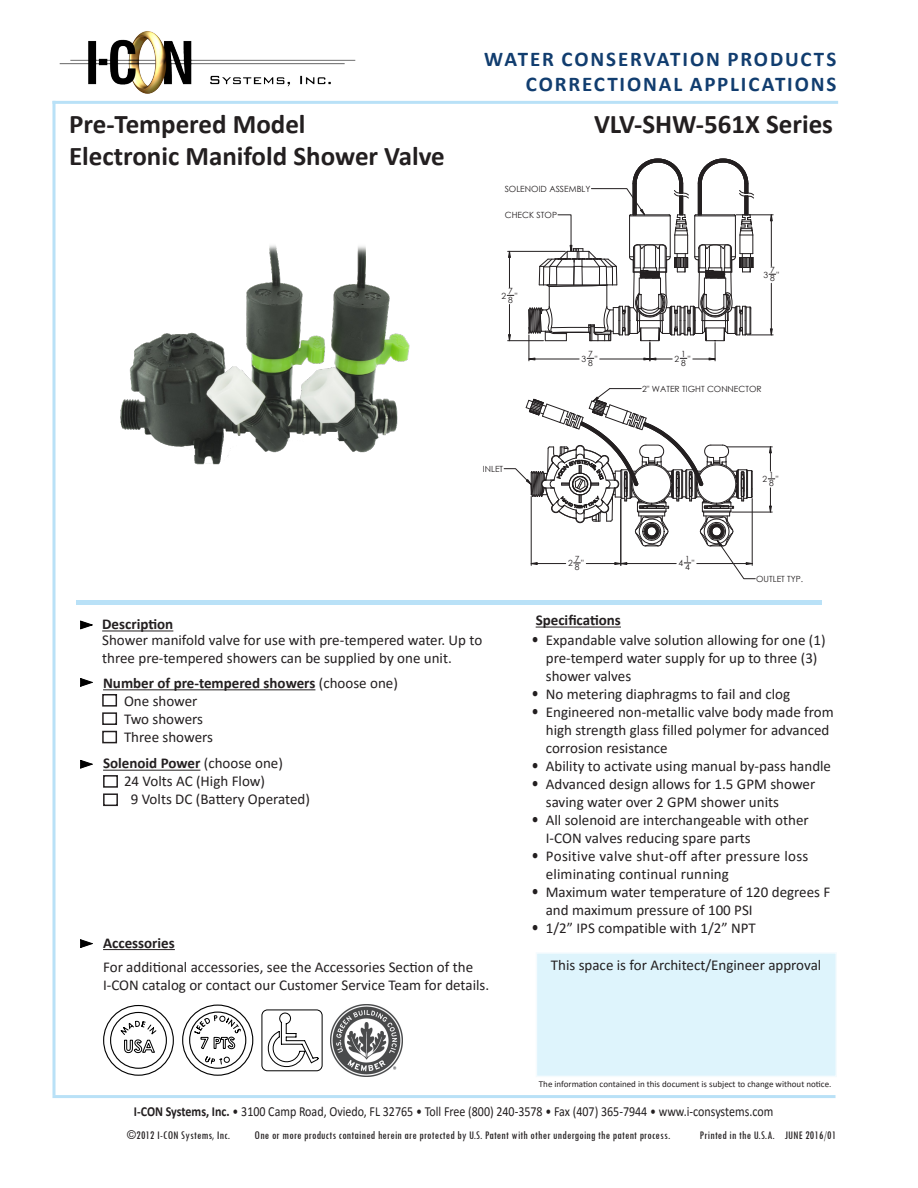
<style>
.page{position:relative;width:918px;height:1188px;background:#fff}
.page>*{position:absolute;margin:0;border:0;box-sizing:border-box;transform-origin:0 0}
.t1{font:700 27px "Calibri";color:#231f20}
.t2{font:700 21px "Calibri";letter-spacing:.09em;color:#113d6f}
.t3{font:17.25px "Calibri";color:#231f20;scale:.87 1}
.t4{font:15px/18px "Calibri";color:#231f20}
.t5{font:700 15px "Calibri";color:#231f20}
.t6{font:15px/18px "Calibri";letter-spacing:.02em;color:#231f20}
.t7{font:13.8px "Calibri";color:#231f20;scale:.87 1}
.t8{font:condensed 12px "Tw Cen";letter-spacing:.02em;color:#231f20}
.t9{font:9px "Calibri";color:#231f20}
.t10{font:8.55px/6.6px "Century Gothic";color:#231f20}
.t11{font:3.9px "Century Gothic";letter-spacing:-.005em;color:#231f20}
.t12{font:3.75px/4.7px "Century Gothic";letter-spacing:-.015em;color:#231f20;text-align:center}
.t13{font:700 3.75px "Century Gothic";letter-spacing:-.02em;color:#231f20}
.t14{font:3.15px "Century Gothic";letter-spacing:-.015em;color:#231f20}
.s1{font-weight:400}
.s2{font-weight:700}
</style>
<div class="page">
<hr style="left:52px;top:1095px;width:784px;height:3px;background:#b9e1f7">
<hr style="left:52px;top:101px;width:786px;height:3px;background:#b9e1f7">
<svg style="left:52px;top:101px;width:4px;height:994px;background:#c9e7f8"></svg>
<div style="left:536px;top:952px;width:301px;height:125px;background:#def4fc;border:2px solid #b9e1f7"></div>
<hr style="left:102px;top:630px;width:71px;height:1px;background:#231f20">
<hr style="left:103px;top:689px;width:212px;height:1px;background:#231f20">
<div style="left:102px;top:694px;width:15px;height:13px;border:2px solid #231f20"></div>
<hr style="left:103px;top:770px;width:97px;height:1px;background:#231f20">
<hr style="left:103px;top:949px;width:72px;height:1px;background:#231f20">
<div style="left:102px;top:712px;width:15px;height:13px;border:2px solid #231f20"></div>
<div style="left:103px;top:775px;width:15px;height:13px;border:2px solid #231f20"></div>
<div style="left:103px;top:793px;width:15px;height:13px;border:2px solid #231f20"></div>
<hr style="left:536px;top:627px;width:85px;height:1px;background:#231f20">
<svg style="left:80px;top:620px;width:13px;height:10px"></svg>
<svg style="left:80px;top:678px;width:13px;height:9px"></svg>
<svg style="left:80px;top:760px;width:13px;height:9px"></svg>
<svg style="left:80px;top:939px;width:13px;height:9px"></svg>
<div style="left:110px;top:1012px;width:57px;height:57px;border:1px solid #000;border-radius:50%"></div>
<div style="left:103px;top:1005px;width:71px;height:71px;border:1px solid #000;border-radius:50%"></div>
<svg style="left:120px;top:1021px;width:37px;height:32px"></svg>
<div style="left:189px;top:1012px;width:57px;height:57px;border:1px solid #000;border-radius:50%"></div>
<div style="left:182px;top:1005px;width:71px;height:71px;border:1px solid #000;border-radius:50%"></div>
<svg style="left:194px;top:1015px;width:47px;height:50px"></svg>
<svg style="left:261px;top:1009px;width:62px;height:63px"></svg>
<div style="left:102px;top:731px;width:15px;height:12px;border:2px solid #231f20"></div>
<img style="left:331px;top:1005px;width:72px;height:72px">
<svg style="left:504px;top:158px;width:272px;height:421px"></svg>
<img style="left:59px;top:31px;width:297px;height:63px">
<hr style="left:76px;top:601px;width:746px;height:4px;background:#b9e1f7">
<img style="left:120px;top:245px;width:290px;height:220px">
<p class="t2" style="left:484px;top:44px;width:354px">WATER CONSERVATION PRODUCTS</p>
<p class="t1" style="left:69px;top:105px;width:238px">Pre-Tempered Model</p>
<p class="t1" style="left:69px;top:137px;width:377px">Electronic Manifold Shower Valve</p>
<p class="t2" style="left:526px;top:70px;width:312px">CORRECTIONAL APPLICATIONS</p>
<p class="t1" style="left:594px;top:105px;width:241px">VLV-SHW-561X Series</p>
<p class="t10" style="left:505px;top:185px;width:87px">SOLENOID ASSEMBLY</p>
<p class="t10" style="left:505px;top:212px;width:54px">CHECK STOP</p>
<p class="t10" style="left:502px;top:292px;width:6px">2</p>
<p class="t10" style="left:508px;top:288px;width:11px">7<br>8"</p>
<p class="t10" style="left:581px;top:355px;width:6px">3</p>
<p class="t10" style="left:588px;top:351px;width:11px">7<br>8"</p>
<p class="t10" style="left:675px;top:355px;width:6px">2</p>
<p class="t10" style="left:681px;top:351px;width:11px">1<br>8"</p>
<p class="t10" style="left:770px;top:266px;width:6px">7</p>
<p class="t10" style="left:763px;top:271px;width:17px">38"</p>
<p class="t10" style="left:642px;top:385px;width:121px">2" WATER TIGHT CONNECTOR</p>
<p class="t10" style="left:483px;top:465px;width:22px">INLET</p>
<p class="t10" style="left:575px;top:555px;width:6px">7</p>
<p class="t10" style="left:568px;top:560px;width:17px">2 "</p>
<p class="t10" style="left:575px;top:564px;width:6px">8</p>
<p class="t10" style="left:685px;top:555px;width:6px">1</p>
<p class="t10" style="left:679px;top:560px;width:17px">4 "</p>
<p class="t10" style="left:685px;top:564px;width:6px">4</p>
<p class="t10" style="left:763px;top:476px;width:6px">2</p>
<p class="t10" style="left:769px;top:471px;width:11px">1<br>8"</p>
<p class="t10" style="left:756px;top:575px;width:49px">OUTLET TYP.</p>
<p class="t5" style="left:102px;top:614px;width:73px">Description</p>
<p class="t4" style="left:102px;top:631px;width:382px">Shower manifold valve for use with pre-tempered water. Up to three pre-tempered showers can be supplied by one unit.</p>
<p class="t5" style="left:103px;top:673px;width:296px">Number of pre-tempered showers <span class="s1">(choose one)</span></p>
<p class="t4" style="left:124px;top:692px;width:75px">One shower</p>
<p class="t4" style="left:124px;top:710px;width:81px">Two showers</p>
<p class="t4" style="left:124px;top:728px;width:91px">Three showers</p>
<p class="t5" style="left:103px;top:753px;width:181px">Solenoid Power <span class="s1">(choose one)</span></p>
<p class="t4" style="left:124px;top:772px;width:143px">24 Volts AC (High Flow)</p>
<p class="t4" style="left:131px;top:790px;width:181px">9 Volts DC (Battery Operated)</p>
<p class="t5" style="left:103px;top:932px;width:73px">Accessories</p>
<p class="t4" style="left:103px;top:958px;width:388px">For additional accessories, see the Accessories Section of the<br>I-CON catalog or contact our Customer Service Team for details.</p>
<p class="t5" style="left:536px;top:610px;width:87px">Specifications</p>
<p class="t4" style="left:546px;top:631px;width:281px">Expandable valve solution allowing for one (1) pre-temperd water supply for up to three (3) shower valves</p>
<p class="t4" style="left:546px;top:685px;width:246px">No metering diaphragms to fail and clog</p>
<p class="t4" style="left:546px;top:703px;width:289px">Engineered non-metallic valve body made from high strength glass filled polymer for advanced corrosion resistance</p>
<p class="t4" style="left:546px;top:757px;width:287px">Ability to activate using manual by-pass handle</p>
<p class="t4" style="left:546px;top:775px;width:271px">Advanced design allows for 1.5 GPM shower saving water over 2 GPM shower units</p>
<p class="t4" style="left:546px;top:811px;width:264px">All solenoid are interchangeable with other</p>
<p class="t4" style="left:546px;top:829px;width:207px">I-CON valves reducing spare parts</p>
<p class="t6" style="left:546px;top:847px;width:264px">Positive valve shut-off after pressure loss eliminating continual running</p>
<p class="t4" style="left:546px;top:883px;width:286px">Maximum water temperature of 120 degrees F and maximum pressure of 100 PSI</p>
<p class="t4" style="left:546px;top:919px;width:211px">1/2” IPS compatible with 1/2” NPT</p>
<p class="t13" style="left:558px;top:623px;width:59px">PROPRIETARY AND CONFIDENTIAL</p>
<p class="t3" style="left:531px;top:628px;width:10px">•</p>
<p class="t12" style="left:549px;top:637px;width:76px">SYSTEMS, INC. THIS DRAWING IS NOT TO BE<br>COPIED WITHOUT THE EXPRESS WRITTEN</p>
<p class="t14" style="left:720px;top:639px;width:16px">CHECKED</p>
<p class="t11" style="left:680px;top:637px;width:5px">.X</p>
<p class="t11" style="left:689px;top:637px;width:7px">0.1</p>
<p class="t11" style="left:678px;top:642px;width:7px">.XX</p>
<p class="t11" style="left:689px;top:642px;width:9px">0.01</p>
<p class="t11" style="left:689px;top:651px;width:13px">0.0005</p>
<p class="t12" style="left:546px;top:653px;width:83px;text-align:left">THESE PLANS AND SPECIFICATIONS HAVE BEEN<br>PREPARED BY OR UNDER MY CLOSE PERSONAL</p>
<p class="t12" style="left:545px;top:671px;width:84px">REQUIREMENTS, AND THAT I AM ADMINISTERING (NOT ADMINISTERING) THE WORK.</p>
<p class="t14" style="left:659px;top:661px;width:17px">MATERIAL:</p>
<p class="t3" style="left:531px;top:682px;width:10px">•</p>
<p class="t3" style="left:531px;top:700px;width:10px">•</p>
<p class="t3" style="left:531px;top:754px;width:10px">•</p>
<p class="t3" style="left:531px;top:772px;width:10px">•</p>
<p class="t3" style="left:531px;top:808px;width:10px">•</p>
<p class="t3" style="left:531px;top:844px;width:10px">•</p>
<p class="t3" style="left:531px;top:880px;width:10px">•</p>
<p class="t3" style="left:531px;top:916px;width:10px">•</p>
<p class="t4" style="left:551px;top:955px;width:272px">This space is for Architect/Engineer approval</p>
<p class="t9" style="left:539px;top:1078px;width:294px">The information contained in this document is subject to change without notice.</p>
<p class="t7" style="left:134px;top:1102px;width:736px"><span class="s2">I-CON Systems, Inc.</span> • 3100 Camp Road, Oviedo, FL 32765 • Toll Free (800) 240-3578 • Fax (407) 365-7944 • www.i-consystems.com</p>
<p class="t8" style="left:127px;top:1128px;width:104px">©2012 I-CON Systems, Inc.</p>
<p class="t8" style="left:255px;top:1128px;width:417px">One or more products contained herein are protected by U.S. Patent with other undergoing the patent process.</p>
<p class="t8" style="left:700px;top:1128px;width:138px">Printed in the U.S.A. JUNE 2016/01</p>
</div>
